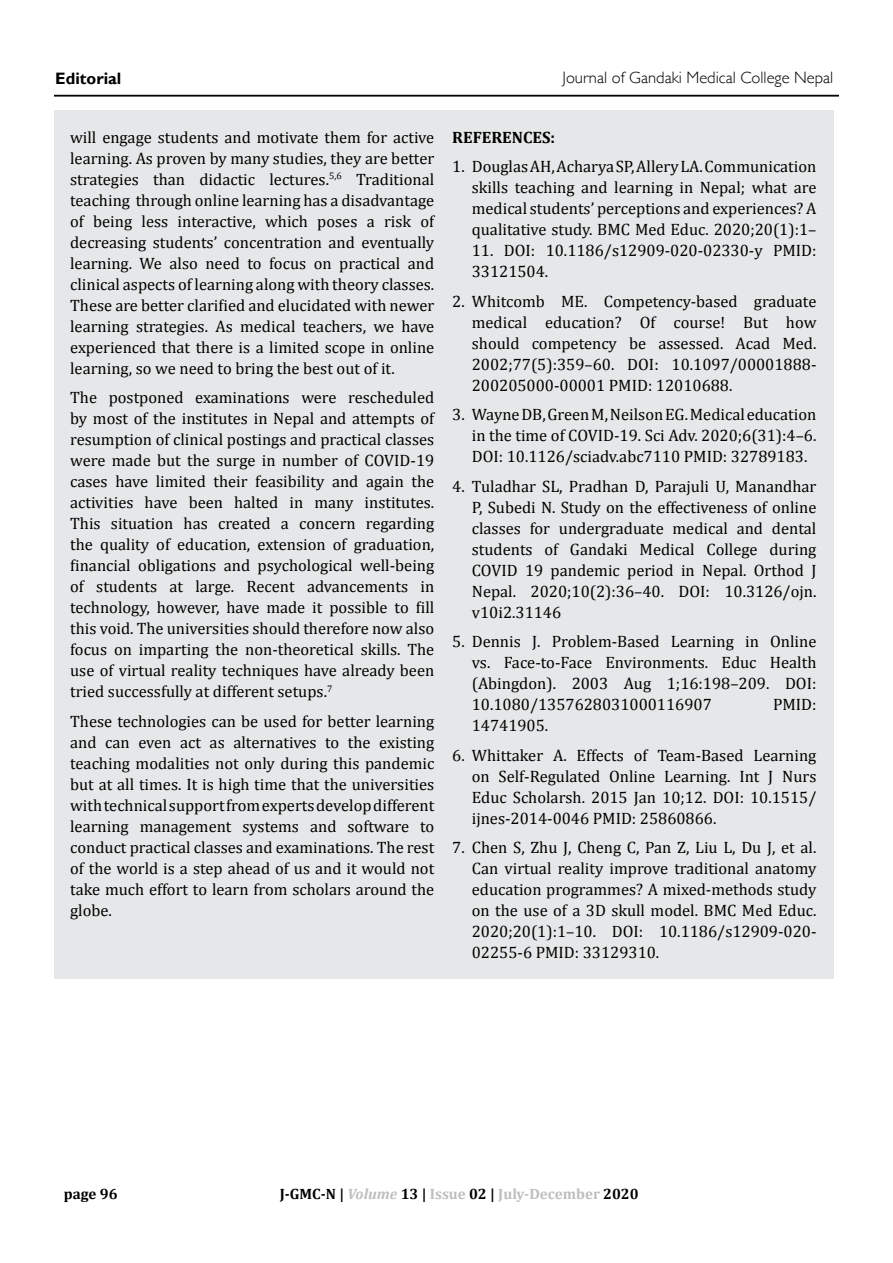
<style>
.page{position:relative;width:893px;height:1263px;background:#fff}
.page>*{position:absolute;margin:0;border:0;box-sizing:border-box;transform-origin:0 0}
.t1{font:16.5px/21px "Cambria";color:#000;text-align:justify}
.t2{font:300 16.5px "Gill Sans";color:#000}
.t3{font:700 16.5px "Cambria";color:#000}
.t4{font:700 16.5px "Gill Sans";color:#000}
.t5{font:700 15px "Cambria";color:#000}
.s1{font-style:italic;color:#bcbec0}
.s2{color:#bcbec0}
</style>
<div class="page">
<hr style="left:54px;top:95px;width:785px;height:2px;background:#000">
<div style="left:54px;top:111px;width:779px;height:868px;background:#e6e7e8"></div>
<p class="t4" style="left:55px;top:69px;width:68px">Editorial</p>
<p class="t2" style="left:563px;top:64px;width:272px">Journal of Gandaki Medical College Nepal</p>
<p class="t1" style="left:70px;top:126px;width:366px">will engage students and motivate them for active learning. As proven by many studies, they are better strategies than didactic lectures.<sup>5,6</sup> Traditional teaching through online learning has a disadvantage of being less interactive, which poses a risk of decreasing students’ concentration and eventually learning. We also need to focus on practical and clinical aspects of learning along with theory classes.<br>These are better clarified and elucidated with newer learning strategies. As medical teachers, we have experienced that there is a limited scope in online learning, so we need to bring the best out of it.</p>
<p class="t1" style="left:70px;top:387px;width:366px">The postponed examinations were rescheduled by most of the institutes in Nepal and attempts of resumption of clinical postings and practical classes were made but the surge in number of COVID-19 cases have limited their feasibility and again the activities have been halted in many institutes.<br>This situation has created a concern regarding the quality of education, extension of graduation, financial obligations and psychological well-being of students at large. Recent advancements in technology, however, have made it possible to fill this void. The universities should therefore now also focus on imparting the non-theoretical skills. The use of virtual reality techniques have already been tried successfully at different setups.<sup>7</sup></p>
<p class="t1" style="left:70px;top:710px;width:366px">These technologies can be used for better learning and can even act as alternatives to the existing teaching modalities not only during this pandemic but at all times. It is high time that the universities with technical support from experts develop different learning management systems and software to conduct practical classes and examinations. The rest of the world is a step ahead of us and it would not take much effort to learn from scholars around the globe.</p>
<p class="t3" style="left:452px;top:125px;width:104px">REFERENCES:</p>
<p class="t1" style="left:472px;top:156px;width:346px;text-indent:-20px">1. Douglas AH, Acharya SP, Allery LA. Communication skills teaching and learning in Nepal; what are medical students’ perceptions and experiences? A qualitative study. BMC Med Educ. 2020;20(1):1–</p>
<p class="t1" style="left:472px;top:240px;width:346px">11. DOI: 10.1186/s12909-020-02330-y PMID:<br>33121504.</p>
<p class="t1" style="left:472px;top:291px;width:346px;text-indent:-20px">2. Whitcomb ME. Competency-based graduate medical education? Of course! But how should competency be assessed. Acad Med.<br>2002;77(5):359–60. DOI: 10.1097/00001888- 200205000-00001 PMID: 12010688.</p>
<p class="t1" style="left:472px;top:404px;width:346px;text-indent:-20px">3. Wayne DB, Green M, Neilson EG. Medical education in the time of COVID-19. Sci Adv. 2020;6(31):4–6.<br>DOI: 10.1126/sciadv.abc7110 PMID: 32789183.</p>
<p class="t1" style="left:472px;top:476px;width:346px;text-indent:-20px">4. Tuladhar SL, Pradhan D, Parajuli U, Manandhar P, Subedi N. Study on the effectiveness of online classes for undergraduate medical and dental students of Gandaki Medical College during COVID 19 pandemic period in Nepal. Orthod J Nepal. 2020;10(2):36–40. DOI: 10.3126/ojn. v10i2.31146</p>
<p class="t1" style="left:472px;top:631px;width:346px;text-indent:-20px">5. Dennis J. Problem-Based Learning in Online vs. Face-to-Face Environments. Educ Health (Abingdon). 2003 Aug 1;16:198–209. DOI:<br>10.1080/1357628031000116907</p>
<p class="t1" style="left:773px;top:694px;width:45px">PMID:</p>
<p class="t1" style="left:472px;top:715px;width:78px">14741905.</p>
<p class="t1" style="left:472px;top:745px;width:346px;text-indent:-20px">6. Whittaker A. Effects of Team-Based Learning on Self-Regulated Online Learning. Int J Nurs Educ Scholarsh. 2015 Jan 10;12. DOI: 10.1515/ ijnes-2014-0046 PMID: 25860866.</p>
<p class="t1" style="left:472px;top:837px;width:346px;text-indent:-20px">7. Chen S, Zhu J, Cheng C, Pan Z, Liu L, Du J, et al.<br>Can virtual reality improve traditional anatomy education programmes? A mixed-methods study on the use of a 3D skull model. BMC Med Educ.<br>2020;20(1):1–10. DOI: 10.1186/s12909-020- 02255-6 PMID: 33129310.</p>
<p class="t5" style="left:64px;top:1183px;width:55px">page 96</p>
<p class="t5" style="left:280px;top:1183px;width:360px">J-GMC-N | <span class="s1">Volume</span> 13 | <span class="s2">Issue</span> 02 | <span class="s2">July-December</span> 2020</p>
</div>
